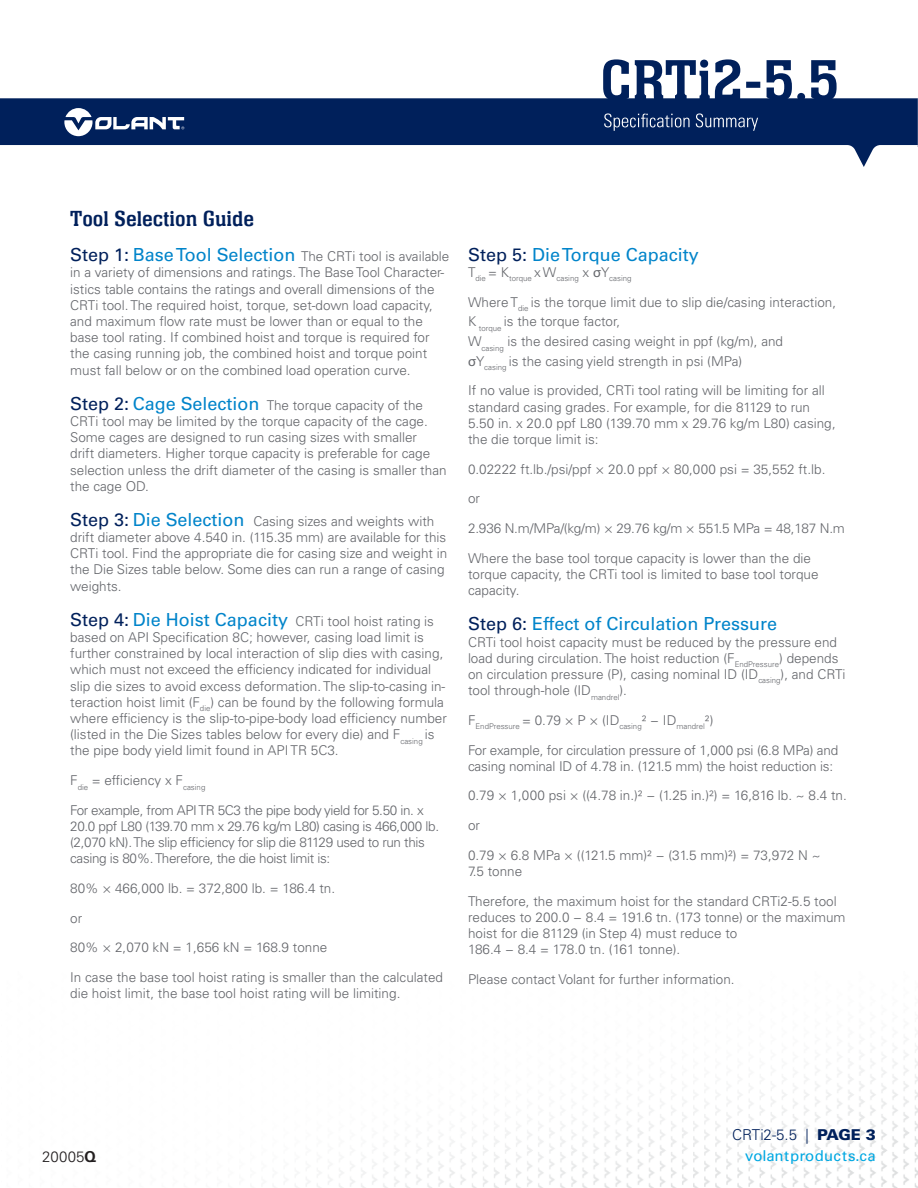
<style>
.page{position:relative;width:918px;height:1188px;background:#fff}
.page>*{position:absolute;margin:0;border:0;box-sizing:border-box;transform-origin:0 0}
.t1{font:22.5px "Neue Aachen Pro";color:#00205b}
.Tool_Selection_Guide{font:18px "Univers LT Std";color:#0084ca}
.t2{font:15px "Univers LT Pro 55 Roman";letter-spacing:.015em;color:#00a8e2}
.t3{font:300 15px "Univers LT Pro 45";color:#00205b}
.t4{font:300 15px "Univers LT Pro 45";letter-spacing:.01em;color:#231f20}
.Tool_Selection_Guide-2{font:300 13.5px/16.2px "Univers LT Pro 45";color:#63656a}
.Tool_Selection_Guide-3{font:300 13.5px/16.2px "Univers LT Pro 45";letter-spacing:-.025em;color:#63656a}
.Tool_Selection_Guide-4{font:300 7.8px "Univers LT Pro 45";color:#63656a}
.s1{font-family:"Univers LT Std";font-weight:400;font-size:18px;color:#00205b}
.s2{font-family:"Univers LT Std";font-weight:400;font-size:18px;color:#0084ca}
.s3{color:#00205b}
.s4{font-family:"Neue Haas Unica W1 G";font-weight:400}
.s5{font-family:"Univers LT Pro 65";font-weight:700}
.s6{font-family:"Univers LT Pro 75";font-weight:900}
</style>
<div class="page">
<img style="left:295px;top:1045px;width:623px;height:143px">
<svg style="left:0;top:59px;width:918px;height:108px"></svg>
<p class="t1" style="left:70px;top:206px;width:185px">Tool Selection Guide</p>
<p class="Tool_Selection_Guide-2" style="left:70px;top:248px;width:381px"><span class="s1">Step 1:</span> <span class="s2">Base Tool Selection</span> The CRTi tool is available in a variety of dimensions and ratings. The Base Tool Character&shy;istics table contains the ratings and overall dimensions of the CRTi tool. The required hoist, torque, set-down load capacity, and maximum flow rate must be lower than or equal to the base tool rating. If combined hoist and torque is required for the casing running job, the combined hoist and torque point must fall below or on the combined load operation curve.</p>
<p class="Tool_Selection_Guide-2" style="left:70px;top:397px;width:378px"><span class="s1">Step 2:</span> <span class="s2">Cage Selection</span> The torque capacity of the CRTi tool may be limited by the torque capacity of the cage.<br>Some cages are designed to run casing sizes with smaller<br>drift diameters. Higher torque capacity is preferable for cage selection unless the drift diameter of the casing is smaller than the cage OD.</p>
<p class="Tool_Selection_Guide-2" style="left:70px;top:513px;width:379px"><span class="s1">Step 3:</span> <span class="s2">Die Selection</span> Casing sizes and weights with drift diameter above 4.540 in. (115.35 mm) are available for this CRTi tool. Find the appropriate die for casing size and weight in the Die Sizes table below. Some dies can run a range of casing weights.</p>
<p class="Tool_Selection_Guide-2" style="left:70px;top:613px;width:378px"><span class="s1">Step 4:</span> <span class="s2">Die Hoist Capacity</span> CRTi tool hoist rating is based on API Specification 8C; however, casing load limit is further constrained by local interaction of slip dies with casing, which must not exceed the efficiency indicated for individual slip die sizes to avoid excess deformation. The slip-to-casing in&shy;teraction hoist limit (F<sub>die</sub>) can be found by the following formula where efficiency is the slip-to-pipe-body load efficiency number (listed in the Die Sizes tables below for every die) and F<sub>casing</sub> is the pipe body yield limit found in API TR 5C3.</p>
<p class="Tool_Selection_Guide-2" style="left:70px;top:772px;width:137px">F<sub>die</sub> = efficiency x F<sub>casing</sub></p>
<p class="Tool_Selection_Guide-3" style="left:70px;top:802px;width:370px">For example, from API TR 5C3 the pipe body yield for 5.50 in. x 20.0 ppf L80 (139.70 mm x 29.76 kg/m L80) casing is 466,000 lb. (2,070 kN). The slip efficiency for slip die 81129 used to run this casing is 80%. Therefore, the die hoist limit is:</p>
<p class="Tool_Selection_Guide-2" style="left:70px;top:880px;width:267px">80% × 466,000 lb. = 372,800 lb. = 186.4 tn.</p>
<p class="Tool_Selection_Guide-2" style="left:70px;top:910px;width:14px">or</p>
<p class="Tool_Selection_Guide-2" style="left:70px;top:939px;width:259px">80% × 2,070 kN = 1,656 kN = 168.9 tonne</p>
<p class="Tool_Selection_Guide-2" style="left:70px;top:969px;width:374px">In case the base tool hoist rating is smaller than the calculated die hoist limit, the base tool hoist rating will be limiting.</p>
<p class="Tool_Selection_Guide" style="left:468px;top:244px;width:232px"><span class="s3">Step 5:</span> Die Torque Capacity</p>
<p class="Tool_Selection_Guide-4" style="left:468px;top:274px;width:165px"><sup>T</sup>die <sup>=</sup> <sup>K</sup>torque <sup>x</sup> <sup>W</sup>casing <sup>x</sup> <sup>σ</sup><sup>Y</sup>casing</p>
<p class="Tool_Selection_Guide-2" style="left:468px;top:293px;width:370px">Where T<sub>die</sub> is the torque limit due to slip die/casing interaction,</p>
<p class="Tool_Selection_Guide-2" style="left:468px;top:313px;width:154px">K <sub>torque</sub> is the torque factor,</p>
<p class="Tool_Selection_Guide-2" style="left:468px;top:333px;width:317px">W<sub>casing</sub> is the desired casing weight in ppf (kg/m), and</p>
<p class="Tool_Selection_Guide-2" style="left:468px;top:353px;width:276px"><span class="s4">σ</span>Y<sub>casing</sub> is the casing yield strength in psi (MPa)</p>
<p class="Tool_Selection_Guide-2" style="left:468px;top:382px;width:369px">If no value is provided, CRTi tool rating will be limiting for all standard casing grades. For example, for die 81129 to run 5.50 in. x 20.0 ppf L80 (139.70 mm x 29.76 kg/m L80) casing, the die torque limit is:</p>
<p class="Tool_Selection_Guide-2" style="left:468px;top:461px;width:359px">0.02222 ft.lb./psi/ppf × 20.0 ppf × 80,000 psi = 35,552 ft.lb.</p>
<p class="Tool_Selection_Guide-2" style="left:468px;top:490px;width:14px">or</p>
<p class="Tool_Selection_Guide-2" style="left:468px;top:520px;width:378px">2.936 N.m/MPa/(kg/m) × 29.76 kg/m × 551.5 MPa = 48,187 N.m</p>
<p class="Tool_Selection_Guide-2" style="left:468px;top:550px;width:352px">Where the base tool torque capacity is lower than the die torque capacity, the CRTi tool is limited to base tool torque capacity.</p>
<p class="Tool_Selection_Guide" style="left:468px;top:613px;width:311px"><span class="s3">Step 6:</span> Effect of Circulation Pressure</p>
<p class="Tool_Selection_Guide-2" style="left:468px;top:633px;width:379px">CRTi tool hoist capacity must be reduced by the pressure end load during circulation. The hoist reduction (F<sub>EndPressure</sub>) depends on circulation pressure (P), casing nominal ID (ID<sub>casing</sub>), and CRTi tool through-hole (ID<sub>mandrel</sub>).</p>
<p class="Tool_Selection_Guide-4" style="left:468px;top:721px;width:247px"><sup>F</sup>EndPressure <sup>=</sup> <sup>0.79</sup> <sup>×</sup> <sup>P</sup> <sup>×</sup> <sup>(ID</sup>casing<sup>²</sup> <sup>−</sup> <sup>ID</sup>mandrel<sup>²)</sup></p>
<p class="Tool_Selection_Guide-2" style="left:468px;top:741px;width:372px">For example, for circulation pressure of 1,000 psi (6.8 MPa) and casing nominal ID of 4.78 in. (121.5 mm) the hoist reduction is:</p>
<p class="Tool_Selection_Guide-2" style="left:468px;top:787px;width:380px">0.79 × 1,000 psi × ((4.78 in.)² − (1.25 in.)²) = 16,816 lb. ~ 8.4 tn.</p>
<p class="Tool_Selection_Guide-2" style="left:468px;top:817px;width:14px">or</p>
<p class="Tool_Selection_Guide-2" style="left:468px;top:847px;width:354px">0.79 × 6.8 MPa × ((121.5 mm)² − (31.5 mm)²) = 73,972 N ~<br>7.5 tonne</p>
<p class="Tool_Selection_Guide-2" style="left:468px;top:893px;width:379px">Therefore, the maximum hoist for the standard CRTi2-5.5 tool reduces to 200.0 − 8.4 = 191.6 tn. (173 tonne) or the maximum hoist for die 81129 (in Step 4) must reduce to<br>186.4 − 8.4 = 178.0 tn. (161 tonne).</p>
<p class="Tool_Selection_Guide-2" style="left:468px;top:971px;width:268px">Please contact Volant for further information.</p>
<p class="t4" style="left:42px;top:1147px;width:55px">20005<span class="s5">Q</span></p>
<p class="t3" style="left:732px;top:1124px;width:145px">CRTi2-5.5 | <span class="s6">PAGE 3</span></p>
<p class="t2" style="left:745px;top:1145px;width:132px">volantproducts.ca</p>
</div>
